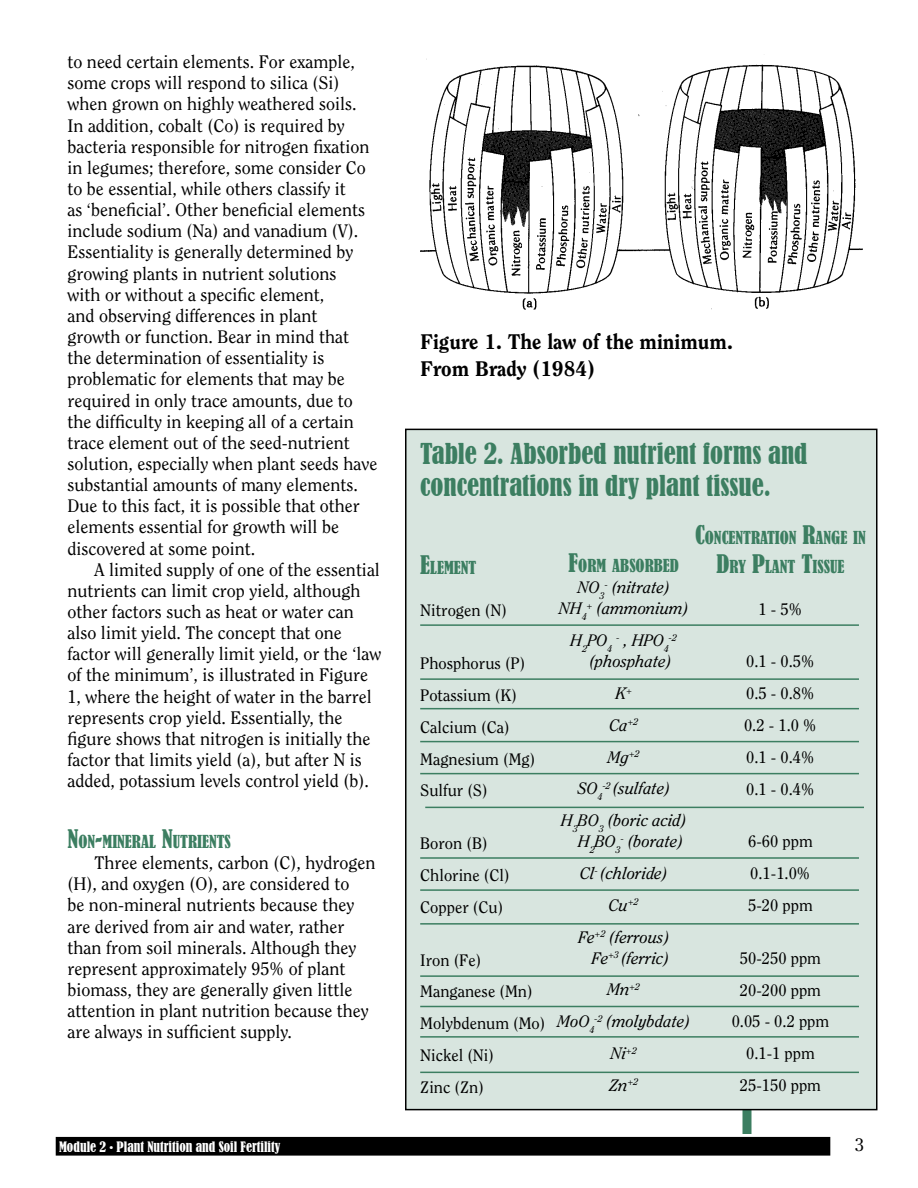
<style>
.page{position:relative;width:918px;height:1188px;background:#fff}
.page>*{position:absolute;margin:0;border:0;box-sizing:border-box;transform-origin:0 0}
.Subhead_1{font:condensed 27px/32.4px "Bernard";color:#3c7e61}
.t1{font:800 21px "Clearface";color:#000}
.Body_text{font:18px/21.1px "Clearface";color:#000}
.Subhead_2{font:condensed 16.8px/28.8px "Bernard";color:#3c7e61;text-align:center}
.table_text{font:italic 16.5px/21px "Clearface";color:#000;text-align:right}
.table_text_2{font:16.5px "Clearface";color:#000}
.table_text-2{font:16.5px "Clearface";color:#000}
.Headline{font:condensed 13.5px "Bernard";color:#fff}
.table_text-3{font:italic 9.6px "Clearface";color:#000}
.s1{font-size:24px}
</style>
<div class="page">
<div style="left:56px;top:1138px;width:774px;height:17px;background:#000"></div>
<div style="left:56px;top:1137px;width:774px;height:19px;border:2px solid #000"></div>
<div style="left:742px;top:54px;width:10px;height:1080px;background:#3c7e61"></div>
<div style="left:725px;top:55px;width:51px;height:479px;background:#fff"></div>
<img style="left:420px;top:54px;width:443px;height:255px">
<div style="left:406px;top:429px;width:471px;height:681px;background:#d8e5df"></div>
<div style="left:405px;top:429px;width:473px;height:681px;border:2px solid #000"></div>
<hr style="left:420px;top:1072px;width:439px;height:1px;background:#3c7e61">
<hr style="left:420px;top:624px;width:439px;height:2px;background:#3c7e61">
<hr style="left:420px;top:678px;width:439px;height:2px;background:#3c7e61">
<hr style="left:420px;top:708px;width:439px;height:1px;background:#3c7e61">
<hr style="left:420px;top:741px;width:439px;height:1px;background:#3c7e61">
<hr style="left:420px;top:773px;width:439px;height:1px;background:#3c7e61">
<hr style="left:425px;top:807px;width:439px;height:1px;background:#3c7e61">
<hr style="left:420px;top:857px;width:439px;height:2px;background:#3c7e61">
<hr style="left:420px;top:889px;width:439px;height:2px;background:#3c7e61">
<hr style="left:420px;top:923px;width:439px;height:2px;background:#3c7e61">
<hr style="left:420px;top:975px;width:439px;height:2px;background:#3c7e61">
<hr style="left:420px;top:1036px;width:439px;height:2px;background:#3c7e61">
<hr style="left:420px;top:1006px;width:439px;height:1px;background:#3c7e61">
<p class="Body_text" style="left:68px;top:51px;width:311px">to need certain elements. For example, some crops will respond to silica (Si) when grown on highly weathered soils.<br>In addition, cobalt (Co) is required by bacteria responsible for nitrogen fixation in legumes; therefore, some consider Co to be essential, while others classify it<br>as ‘beneficial’. Other beneficial elements include sodium (Na) and vanadium (V).<br>Essentiality is generally determined by growing plants in nutrient solutions<br>with or without a specific element,<br>and observing differences in plant<br>growth or function. Bear in mind that the determination of essentiality is problematic for elements that may be required in only trace amounts, due to the difficulty in keeping all of a certain trace element out of the seed-nutrient solution, especially when plant seeds have substantial amounts of many elements.<br>Due to this fact, it is possible that other elements essential for growth will be discovered at some point.</p>
<p class="Body_text" style="left:68px;top:559px;width:316px;text-indent:27px">A limited supply of one of the essential nutrients can limit crop yield, although other factors such as heat or water can also limit yield. The concept that one factor will generally limit yield, or the ‘law of the minimum’, is illustrated in Figure 1, where the height of water in the barrel represents crop yield. Essentially, the figure shows that nitrogen is initially the factor that limits yield (a), but after N is added, potassium levels control yield (b).</p>
<p class="Subhead_2" style="left:68px;top:827px;width:165px"><span class="s1">N</span>ON<span class="s1">-</span>MINERAL <span class="s1">N</span>UTRIENTS</p>
<p class="Body_text" style="left:68px;top:852px;width:309px;text-indent:27px">Three elements, carbon (C), hydrogen (H), and oxygen (O), are considered to<br>be non-mineral nutrients because they are derived from air and water, rather than from soil minerals. Although they represent approximately 95% of plant biomass, they are generally given little attention in plant nutrition because they are always in sufficient supply.</p>
<p class="t1" style="left:420px;top:329px;width:314px">Figure 1. The law of the minimum.</p>
<p class="t1" style="left:420px;top:356px;width:177px">From Brady (1984)</p>
<p class="Subhead_1" style="left:420px;top:438px;width:389px">Table 2. Absorbed nutrient forms and concentrations in dry plant tissue.</p>
<p class="Subhead_2" style="left:420px;top:554px;width:58px"><span class="s1">E</span>LEMENT</p>
<p class="table_text_2" style="left:420px;top:601px;width:88px">Nitrogen (N)</p>
<p class="table_text_2" style="left:420px;top:654px;width:106px">Phosphorus (P)</p>
<p class="table_text-2" style="left:420px;top:685px;width:98px">Potassium (K)</p>
<p class="table_text-2" style="left:420px;top:717px;width:91px">Calcium (Ca)</p>
<p class="table_text-2" style="left:420px;top:749px;width:117px">Magnesium (Mg)</p>
<p class="table_text-2" style="left:420px;top:781px;width:69px">Sulfur (S)</p>
<p class="table_text_2" style="left:420px;top:834px;width:69px">Boron (B)</p>
<p class="table_text-2" style="left:420px;top:865px;width:91px">Chlorine (Cl)</p>
<p class="table_text-2" style="left:420px;top:897px;width:84px">Copper (Cu)</p>
<p class="table_text_2" style="left:420px;top:950px;width:62px">Iron (Fe)</p>
<p class="table_text-2" style="left:420px;top:982px;width:114px">Manganese (Mn)</p>
<p class="table_text-2" style="left:420px;top:1014px;width:127px">Molybdenum (Mo)</p>
<p class="table_text-2" style="left:420px;top:1045px;width:75px">Nickel (Ni)</p>
<p class="table_text-2" style="left:420px;top:1077px;width:65px">Zinc (Zn)</p>
<p class="Subhead_2" style="left:695px;top:523px;width:172px"><span class="s1">C</span>ONCENTRATION <span class="s1">R</span>ANGE IN<br><span class="s1">D</span>RY <span class="s1">P</span>LANT <span class="s1">T</span>ISSUE</p>
<p class="table_text_2" style="left:758px;top:599px;width:45px">1 - 5%</p>
<p class="Subhead_2" style="left:569px;top:552px;width:112px"><span class="s1">F</span>ORM ABSORBED</p>
<p class="table_text" style="left:578px;top:577px;width:93px">NO<sub>3</sub><sup>-</sup> (nitrate)</p>
<p class="table_text" style="left:559px;top:598px;width:131px">NH<sub>4</sub><sup>+</sup> (ammonium)</p>
<p class="table_text" style="left:571px;top:630px;width:100px">H<sub>2</sub>PO<sub>4</sub> <sup>-</sup> , HPO<sub>4</sub></p>
<p class="table_text-3" style="left:669px;top:632px;width:10px">-2</p>
<p class="table_text" style="left:590px;top:651px;width:83px">(phosphate)</p>
<p class="table_text" style="left:615px;top:683px;width:18px">K<sup>+</sup></p>
<p class="table_text" style="left:609px;top:714px;width:30px">Ca<sup>+2</sup></p>
<p class="table_text" style="left:608px;top:746px;width:33px">Mg<sup>+2</sup></p>
<p class="table_text" style="left:578px;top:778px;width:94px">SO<sub>4</sub><sup>-2</sup> (sulfate)</p>
<p class="table_text" style="left:561px;top:810px;width:127px">H<sub>3</sub>BO<sub>3</sub> (boric acid)<br>H<sub>2</sub>BO<sub>3</sub><sup>-</sup> (borate)</p>
<p class="table_text" style="left:580px;top:863px;width:89px">Cl<sup>-</sup> (chloride)</p>
<p class="table_text" style="left:609px;top:894px;width:31px">Cu<sup>+2</sup></p>
<p class="table_text" style="left:578px;top:926px;width:92px">Fe<sup>+2</sup> (ferrous)<br>Fe<sup>+3</sup> (ferric)</p>
<p class="table_text" style="left:608px;top:979px;width:34px">Mn<sup>+2</sup></p>
<p class="table_text" style="left:558px;top:1011px;width:134px">MoO<sub>4</sub><sup>-2</sup> (molybdate)</p>
<p class="table_text" style="left:611px;top:1043px;width:28px">Ni<sup>+2</sup></p>
<p class="table_text" style="left:609px;top:1074px;width:30px">Zn<sup>+2</sup></p>
<p class="table_text_2" style="left:746px;top:652px;width:70px">0.1 - 0.5%</p>
<p class="table_text_2" style="left:746px;top:684px;width:70px">0.5 - 0.8%</p>
<p class="table_text_2" style="left:744px;top:715px;width:74px">0.2 - 1.0 %</p>
<p class="table_text_2" style="left:746px;top:747px;width:70px">0.1 - 0.4%</p>
<p class="table_text_2" style="left:746px;top:779px;width:70px">0.1 - 0.4%</p>
<p class="table_text_2" style="left:748px;top:832px;width:66px">6-60 ppm</p>
<p class="table_text_2" style="left:750px;top:864px;width:62px">0.1-1.0%</p>
<p class="table_text_2" style="left:748px;top:895px;width:66px">5-20 ppm</p>
<p class="table_text_2" style="left:740px;top:948px;width:83px">50-250 ppm</p>
<p class="table_text_2" style="left:740px;top:980px;width:83px">20-200 ppm</p>
<p class="table_text_2" style="left:732px;top:1012px;width:99px">0.05 - 0.2 ppm</p>
<p class="table_text_2" style="left:746px;top:1044px;width:70px">0.1-1 ppm</p>
<p class="table_text_2" style="left:740px;top:1075px;width:83px">25-150 ppm</p>
<p class="Headline" style="left:59px;top:1139px;width:223px">Module 2 • Plant Nutrition and Soil Fertility</p>
<p class="Body_text" style="left:855px;top:1134px;width:10px">3</p>
</div>
